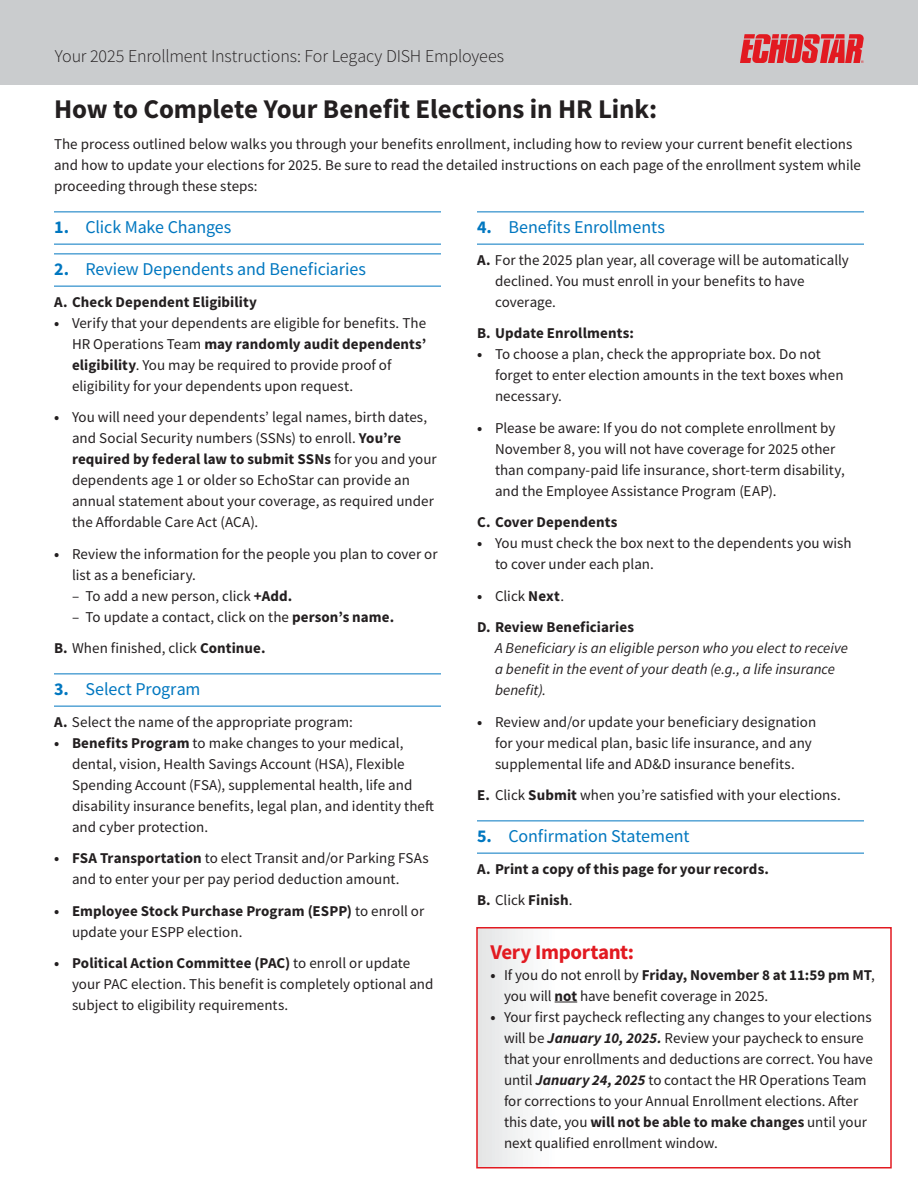
<style>
.page{position:relative;width:918px;height:1188px;background:#fff}
.page>*{position:absolute;margin:0;border:0;box-sizing:border-box;transform-origin:0 0}
.t1{font:700 27px "Source Sans Pro";letter-spacing:-.005em;color:#231f20}
.head_2{font:700 21px "Source Sans Pro";letter-spacing:-.015em;color:#e21a21}
.t2{font:18px "Source Sans Pro";letter-spacing:-.005em;color:#0077c0}
.t3{font:300 18px "Source Sans Pro";letter-spacing:-.005em;color:#231f20}
.t4{font:15px/21px "Source Sans Pro";color:#231f20}
.t5{font:700 15px/31.5px "Source Sans Pro";letter-spacing:.005em;color:#231f20}
.t6{font:italic 15px/21px "Source Sans Pro";color:#231f20}
.s1{font-weight:700}
.s2{font-weight:400}
.s3{font-weight:700;font-style:italic}
</style>
<div class="page">
<div style="left:0;top:0;width:918px;height:86px;background:#caccce"></div>
<svg style="left:740px;top:34px;width:124px;height:29px"></svg>
<hr style="left:54px;top:212px;width:387px;height:1px;background:#0077c0">
<hr style="left:54px;top:244px;width:387px;height:1px;background:#0077c0">
<hr style="left:54px;top:254px;width:387px;height:1px;background:#0077c0">
<hr style="left:54px;top:286px;width:387px;height:1px;background:#0077c0">
<hr style="left:54px;top:674px;width:387px;height:1px;background:#0077c0">
<hr style="left:54px;top:706px;width:387px;height:1px;background:#0077c0">
<hr style="left:477px;top:212px;width:387px;height:1px;background:#0077c0">
<hr style="left:477px;top:244px;width:387px;height:1px;background:#0077c0">
<hr style="left:477px;top:820px;width:387px;height:1px;background:#0077c0">
<hr style="left:477px;top:853px;width:387px;height:1px;background:#0077c0">
<svg style="left:479px;top:930px;width:99px;height:235px"></svg>
<div style="left:476px;top:927px;width:416px;height:241px;border:2px solid #e21a21"></div>
<svg style="left:555px;top:1002px;width:22px;height:1px"></svg>
<p class="t3" style="left:55px;top:45px;width:451px">Your 2025 Enrollment Instructions: For Legacy DISH Employees</p>
<h1 class="t1" style="left:54px;top:91px;width:605px">How to Complete Your Benefit Elections in HR Link:</h1>
<p class="t4" style="left:54px;top:134px;width:808px">The process outlined below walks you through your benefits enrollment, including how to review your current benefit elections and how to update your elections for 2025. Be sure to read the detailed instructions on each page of the enrollment system while proceeding through these steps:</p>
<p class="t2" style="left:54px;top:216px;width:179px"><span class="s1">1.</span> Click Make Changes</p>
<p class="t2" style="left:54px;top:258px;width:314px"><span class="s1">2.</span> Review Dependents and Beneficiaries</p>
<p class="t5" style="left:54px;top:286px;width:205px">A. Check Dependent Eligibility</p>
<p class="t4" style="left:72px;top:312px;width:356px;text-indent:-18px"><span class="s1">•</span> Verify that your dependents are eligible for benefits. The HR Operations Team <span class="s1">may randomly audit dependents’ eligibility</span>. You may be required to provide proof of eligibility for your dependents upon request.</p>
<p class="t4" style="left:72px;top:407px;width:366px;text-indent:-18px"><span class="s1">•</span> You will need your dependents’ legal names, birth dates, and Social Security numbers (SSNs) to enroll. <span class="s1">You’re required by federal law to submit SSNs</span> for you and your dependents age 1 or older so EchoStar can provide an annual statement about your coverage, as required under the Affordable Care Act (ACA).</p>
<p class="t4" style="left:72px;top:543px;width:367px;text-indent:-18px"><span class="s1">•</span> Review the information for the people you plan to cover or list as a beneficiary.</p>
<p class="t4" style="left:72px;top:585px;width:222px">– To add a new person, click <span class="s1">+Add.</span></p>
<p class="t4" style="left:54px;top:601px;width:342px;line-height:31.5px;text-indent:18px">– To update a contact, click on the <span class="s1">person’s name.<br>B.</span> When finished, click <span class="s1">Continue.</span></p>
<p class="t2" style="left:54px;top:678px;width:148px"><span class="s1">3.</span> Select Program</p>
<p class="t4" style="left:54px;top:711px;width:300px"><span class="s1">A.</span> Select the name of the appropriate program:</p>
<p class="t4" style="left:72px;top:732px;width:364px;text-indent:-18px"><span class="s1">• Benefits Program</span> to make changes to your medical, dental, vision, Health Savings Account (HSA), Flexible Spending Account (FSA), supplemental health, life and disability insurance benefits, legal plan, and identity theft and cyber protection.</p>
<p class="t4" style="left:72px;top:848px;width:358px;text-indent:-18px"><span class="s1">• FSA Transportation</span> to elect Transit and/or Parking FSAs and to enter your per pay period deduction amount.</p>
<p class="t5" style="left:72px;top:900px;width:354px;line-height:21px;text-indent:-18px">• Employee Stock Purchase Program (ESPP) <span class="s2">to enroll or update your ESPP election.</span></p>
<p class="t4" style="left:72px;top:953px;width:363px;text-indent:-18px"><span class="s1">• Political Action Committee (PAC)</span> to enroll or update your PAC election. This benefit is completely optional and subject to eligibility requirements.</p>
<p class="t2" style="left:477px;top:216px;width:190px"><span class="s1">4.</span> Benefits Enrollments</p>
<p class="t4" style="left:495px;top:249px;width:355px;text-indent:-18px"><span class="s1">A.</span> For the 2025 plan year, all coverage will be automatically declined. You must enroll in your benefits to have coverage.</p>
<p class="t5" style="left:477px;top:317px;width:158px">B. Update Enrollments:</p>
<p class="t4" style="left:495px;top:344px;width:350px;text-indent:-18px"><span class="s1">•</span> To choose a plan, check the appropriate box. Do not forget to enter election amounts in the text boxes when necessary.</p>
<p class="t4" style="left:495px;top:417px;width:351px;text-indent:-18px"><span class="s1">•</span> Please be aware: If you do not complete enrollment by November 8, you will not have coverage for 2025 other than company-paid life insurance, short-term disability, and the Employee Assistance Program (EAP).</p>
<p class="t5" style="left:477px;top:506px;width:142px">C. Cover Dependents</p>
<p class="t4" style="left:495px;top:533px;width:358px;text-indent:-18px"><span class="s1">•</span> You must check the box next to the dependents you wish to cover under each plan.</p>
<p class="t5" style="left:477px;top:580px;width:159px">• <span class="s2">Click</span> Next<span class="s2">.<br></span>D. Review Beneficiaries</p>
<p class="t6" style="left:495px;top:638px;width:355px">A Beneficiary is an eligible person who you elect to receive a benefit in the event of your death (e.g., a life insurance benefit).</p>
<p class="t4" style="left:495px;top:711px;width:323px;text-indent:-18px"><span class="s1">•</span> Review and/or update your beneficiary designation for your medical plan, basic life insurance, and any supplemental life and AD&amp;D insurance benefits.</p>
<p class="t4" style="left:477px;top:785px;width:365px"><span class="s1">E.</span> Click <span class="s1">Submit</span> when you’re satisfied with your elections.</p>
<p class="t2" style="left:477px;top:825px;width:214px"><span class="s1">5.</span> Confirmation Statement</p>
<p class="t5" style="left:477px;top:853px;width:294px">A. Print a copy of this page for your records.<br>B. <span class="s2">Click</span> Finish<span class="s2">.</span></p>
<p class="head_2" style="left:490px;top:937px;width:145px">Very Important:</p>
<p class="t4" style="left:504px;top:964px;width:373px;text-indent:-14px"><span class="s1">•</span> If you do not enroll by <span class="s1">Friday, November 8 at 11:59 pm MT</span>, you will <span class="s1">not</span> have benefit coverage in 2025.</p>
<p class="t4" style="left:504px;top:1006px;width:370px;text-indent:-14px"><span class="s1">•</span> Your first paycheck reflecting any changes to your elections will be <span class="s3">January 10, 2025.</span> Review your paycheck to ensure that your enrollments and deductions are correct. You have until <span class="s3">January 24, 2025</span> to contact the HR Operations Team for corrections to your Annual Enrollment elections. After this date, you <span class="s1">will not be able to make changes</span> until your next qualified enrollment window.</p>
</div>
